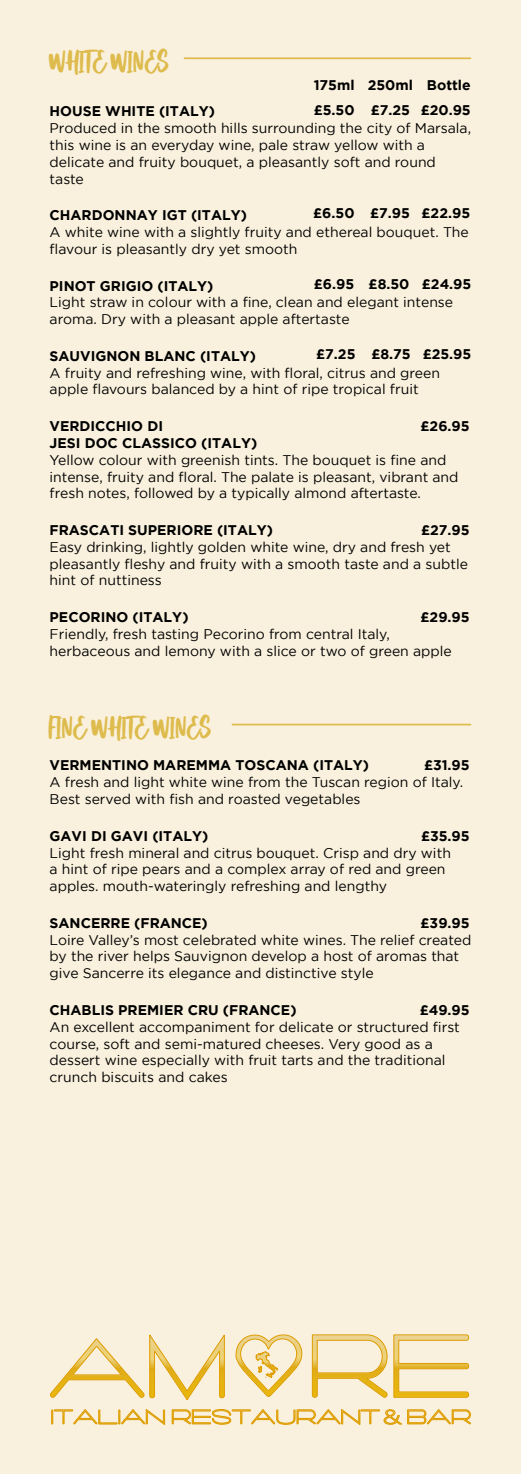
<style>
.page{position:relative;width:521px;height:1474px;background:#fff}
.page>*{position:absolute;margin:0;border:0;box-sizing:border-box;transform-origin:0 0}
.t1{font:22.75px "Homeday";color:#debb4d}
.t2{font:14px/16.8px "Gotham";color:#000}
.t3{font:700 14px/24.8px "Gotham";color:#000}
</style>
<div class="page">
<div style="left:0;top:0;width:521px;height:1473px;background:#f9f1dd"></div>
<hr style="left:184px;top:57px;width:286px;height:2px;background:#debb4d">
<hr style="left:232px;top:723px;width:238px;height:2px;background:#debb4d">
<svg style="left:50px;top:1334px;width:419px;height:66px"></svg>
<svg style="left:51px;top:1409px;width:420px;height:16px"></svg>
<h1 class="t1" style="left:50px;top:41px;width:122px">WHITE WINES</h1>
<p class="t3" style="left:50px;top:99px;width:167px">HOUSE WHITE (ITALY)</p>
<p class="t2" style="left:50px;top:120px;width:423px">Produced in the smooth hills surrounding the city of Marsala, this wine is an everyday wine, pale straw yellow with a delicate and fruity bouquet, a pleasantly soft and round taste</p>
<p class="t3" style="left:50px;top:202px;width:199px">CHARDONNAY IGT (ITALY)</p>
<p class="t2" style="left:50px;top:223px;width:421px">A white wine with a slightly fruity and ethereal bouquet. The flavour is pleasantly dry yet smooth</p>
<p class="t3" style="left:50px;top:273px;width:165px">PINOT GRIGIO (ITALY)</p>
<p class="t2" style="left:50px;top:294px;width:405px">Light straw in colour with a fine, clean and elegant intense aroma. Dry with a pleasant apple aftertaste</p>
<p class="t3" style="left:50px;top:343px;width:208px">SAUVIGNON BLANC (ITALY)</p>
<p class="t2" style="left:50px;top:364px;width:392px">A fruity and refreshing wine, with floral, citrus and green apple flavours balanced by a hint of ripe tropical fruit</p>
<p class="t3" style="left:50px;top:413px;width:115px">VERDICCHIO DI</p>
<p class="t3" style="left:421px;top:413px;width:51px">£26.95</p>
<p class="t3" style="left:50px;top:430px;width:209px">JESI DOC CLASSICO (ITALY)</p>
<p class="t2" style="left:50px;top:451px;width:410px">Yellow colour with greenish tints. The bouquet is fine and intense, fruity and floral. The palate is pleasant, vibrant and fresh notes, followed by a typically almond aftertaste.</p>
<p class="t3" style="left:50px;top:517px;width:225px">FRASCATI SUPERIORE (ITALY)</p>
<p class="t3" style="left:421px;top:517px;width:50px">£27.95</p>
<p class="t2" style="left:50px;top:538px;width:420px">Easy drinking, lightly golden white wine, dry and fresh yet pleasantly fleshy and fruity with a smooth taste and a subtle hint of nuttiness</p>
<p class="t3" style="left:50px;top:604px;width:140px">PECORINO (ITALY)</p>
<p class="t3" style="left:421px;top:604px;width:51px">£29.95</p>
<p class="t2" style="left:50px;top:625px;width:404px">Friendly, fresh tasting Pecorino from central Italy, herbaceous and lemony with a slice or two of green apple</p>
<p class="t3" style="left:314px;top:72px;width:42px">175ml £5.50</p>
<p class="t3" style="left:368px;top:72px;width:47px">250ml £7.25</p>
<p class="t3" style="left:421px;top:72px;width:52px;text-align:center">Bottle £20.95</p>
<p class="t3" style="left:313px;top:201px;width:43px">£6.50</p>
<p class="t3" style="left:370px;top:201px;width:41px">£7.95</p>
<p class="t3" style="left:421px;top:201px;width:50px">£22.95</p>
<p class="t3" style="left:314px;top:272px;width:42px">£6.95</p>
<p class="t3" style="left:369px;top:272px;width:42px">£8.50</p>
<p class="t3" style="left:422px;top:272px;width:51px">£24.95</p>
<p class="t3" style="left:423px;top:342px;width:50px">£25.95</p>
<p class="t3" style="left:316px;top:342px;width:41px">£7.25</p>
<p class="t3" style="left:371px;top:342px;width:41px">£8.75</p>
<h1 class="t1" style="left:50px;top:707px;width:164px">FINE WHITE WINES</h1>
<p class="t3" style="left:50px;top:752px;width:321px">VERMENTINO MAREMMA TOSCANA (ITALY)</p>
<p class="t3" style="left:424px;top:752px;width:47px">£31.95</p>
<p class="t2" style="left:50px;top:773px;width:415px">A fresh and light white wine from the Tuscan region of Italy.<br>Best served with fish and roasted vegetables</p>
<p class="t3" style="left:50px;top:823px;width:160px">GAVI DI GAVI (ITALY)</p>
<p class="t3" style="left:421px;top:823px;width:50px">£35.95</p>
<p class="t2" style="left:50px;top:844px;width:403px">Light fresh mineral and citrus bouquet. Crisp and dry with a hint of ripe pears and a complex array of red and green apples. mouth-wateringly refreshing and lengthy</p>
<p class="t3" style="left:50px;top:910px;width:160px">SANCERRE (FRANCE)</p>
<p class="t3" style="left:421px;top:910px;width:51px">£39.95</p>
<p class="t2" style="left:50px;top:931px;width:423px">Loire Valley’s most celebrated white wines. The relief created by the river helps Sauvignon develop a host of aromas that give Sancerre its elegance and distinctive style</p>
<p class="t3" style="left:50px;top:997px;width:248px">CHABLIS PREMIER CRU (FRANCE)</p>
<p class="t3" style="left:420px;top:997px;width:52px">£49.95</p>
<p class="t2" style="left:50px;top:1018px;width:412px">An excellent accompaniment for delicate or structured first course, soft and semi-matured cheeses. Very good as a dessert wine especially with fruit tarts and the traditional crunch biscuits and cakes</p>
</div>
